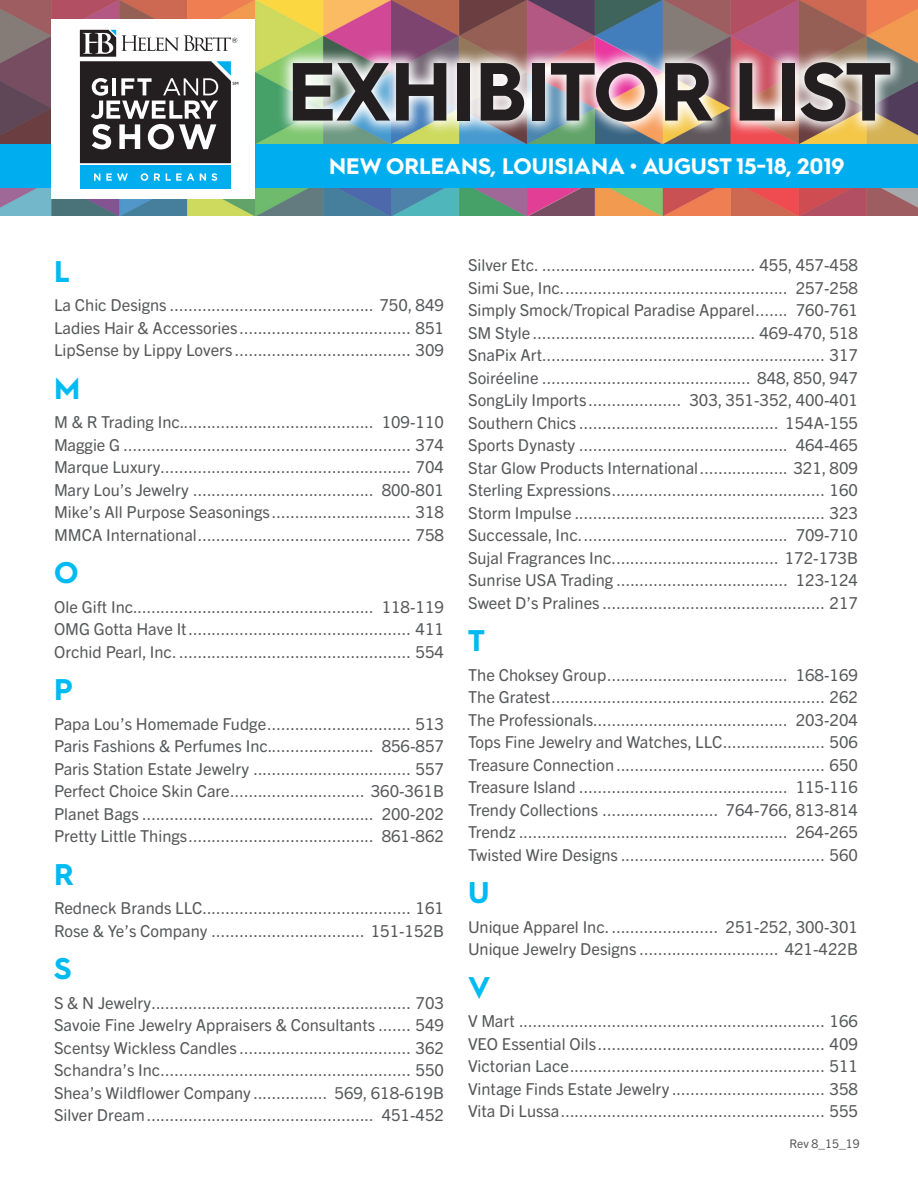
<style>
.page{position:relative;width:918px;height:1188px;background:#fff}
.page>*{position:absolute;margin:0;border:0;box-sizing:border-box;transform-origin:0 0}
.t1{font:700 82.5px "Hurme Geometric Sans 2";letter-spacing:-.01em;color:#231f20}
.t2{font:700 30px "Hurme Geometric Sans 2";color:#00baf1}
.t3{font:700 22.5px "Hurme Geometric Sans 2";color:#fff}
.t4{font:16.5px/22.5px "Trade Gothic Next SR Pro";color:#57585a;text-align:justify}
.t5{font:12px "Trade Gothic Next SR Pro";color:#57585a}
</style>
<div class="page">
<img style="left:0;top:0;width:918px;height:216px">
<img style="left:277px;top:47px;width:628px;height:90px">
<div style="left:0;top:145px;width:918px;height:43px;background:#00aeef"></div>
<div style="left:51px;top:19px;width:204px;height:180px;background:#fff"></div>
<div style="left:80px;top:165px;width:151px;height:24px;background:#00aeef"></div>
<svg style="left:94px;top:173px;width:6px;height:8px"></svg>
<svg style="left:106px;top:173px;width:22px;height:8px"></svg>
<svg style="left:141px;top:173px;width:7px;height:8px"></svg>
<svg style="left:154px;top:173px;width:6px;height:8px"></svg>
<svg style="left:166px;top:173px;width:28px;height:8px"></svg>
<svg style="left:200px;top:173px;width:6px;height:8px"></svg>
<svg style="left:212px;top:173px;width:5px;height:8px"></svg>
<svg style="left:80px;top:30px;width:158px;height:133px"></svg>
<h1 class="t1" style="left:287px;top:34px;width:606px">EXHIBITOR LIST</h1>
<h3 class="t3" style="left:329px;top:150px;width:517px">NEW ORLEANS, LOUISIANA • AUGUST 15-18, 2019</h3>
<h2 class="t2" style="left:54px;top:250px;width:17px">L</h2>
<p class="t4" style="left:54px;top:293px;width:391px">La Chic Designs ............................................ 750, 849<br>Ladies Hair &amp; Accessories ..................................... 851<br>LipSense by Lippy Lovers ...................................... 309</p>
<h2 class="t2" style="left:54px;top:367px;width:28px">M</h2>
<p class="t4" style="left:54px;top:410px;width:392px">M &amp; R Trading Inc.......................................... 109-110<br>Maggie G .............................................................. 374<br>Marque Luxury...................................................... 704<br>Mary Lou’s Jewelry ....................................... 800-801<br>Mike’s All Purpose Seasonings .............................. 318<br>MMCA International.............................................. 758</p>
<h2 class="t2" style="left:54px;top:552px;width:26px">O</h2>
<p class="t4" style="left:54px;top:594px;width:392px">Ole Gift Inc.................................................... 118-119<br>OMG Gotta Have It................................................ 411<br>Orchid Pearl, Inc. .................................................. 554</p>
<h2 class="t2" style="left:54px;top:669px;width:20px">P</h2>
<p class="t4" style="left:54px;top:711px;width:392px">Papa Lou’s Homemade Fudge............................... 513<br>Paris Fashions &amp; Perfumes Inc....................... 856-857<br>Paris Station Estate Jewelry .................................. 557<br>Perfect Choice Skin Care............................. 360-361B Planet Bags .................................................. 200-202<br>Pretty Little Things........................................ 861-862</p>
<h2 class="t2" style="left:54px;top:853px;width:21px">R</h2>
<p class="t4" style="left:54px;top:896px;width:392px">Redneck Brands LLC............................................. 161<br>Rose &amp; Ye’s Company ................................. 151-152B</p>
<h2 class="t2" style="left:54px;top:948px;width:19px">S</h2>
<p class="t4" style="left:54px;top:990px;width:392px">S &amp; N Jewelry........................................................ 703<br>Savoie Fine Jewelry Appraisers &amp; Consultants ....... 549<br>Scentsy Wickless Candles ..................................... 362<br>Schandra’s Inc...................................................... 550<br>Shea’s Wildflower Company ................ 569, 618-619B Silver Dream................................................. 451-452</p>
<p class="t4" style="left:468px;top:253px;width:392px">Silver Etc. .............................................. 455, 457-458<br>Simi Sue, Inc................................................. 257-258<br>Simply Smock/Tropical Paradise Apparel....... 760-761<br>SM Style ................................................ 469-470, 518<br>SnaPix Art............................................................. 317<br>Soiréeline ............................................. 848, 850, 947<br>SongLily Imports .................... 303, 351-352, 400-401<br>Southern Chics ........................................... 154A-155<br>Sports Dynasty ............................................. 464-465<br>Star Glow Products International................... 321, 809<br>Sterling Expressions.............................................. 160<br>Storm Impulse ...................................................... 323<br>Successale, Inc............................................. 709-710<br>Sujal Fragrances Inc.................................... 172-173B Sunrise USA Trading ..................................... 123-124<br>Sweet D’s Pralines ................................................ 217</p>
<h2 class="t2" style="left:468px;top:620px;width:18px">T</h2>
<p class="t4" style="left:468px;top:662px;width:392px">The Choksey Group....................................... 168-169<br>The Gratest........................................................... 262<br>The Professionals.......................................... 203-204<br>Tops Fine Jewelry and Watches, LLC...................... 506<br>Treasure Connection............................................. 650<br>Treasure Island ............................................. 115-116<br>Trendy Collections ......................... 764-766, 813-814<br>Trendz .......................................................... 264-265<br>Twisted Wire Designs ............................................ 560</p>
<h2 class="t2" style="left:468px;top:872px;width:23px">U</h2>
<p class="t4" style="left:468px;top:914px;width:392px">Unique Apparel Inc........................ 251-252, 300-301<br>Unique Jewelry Designs .............................. 421-422B</p>
<h2 class="t2" style="left:468px;top:966px;width:24px">V</h2>
<p class="t4" style="left:468px;top:1009px;width:391px">V Mart .................................................................. 166<br>VEO Essential Oils................................................. 409<br>Victorian Lace....................................................... 511<br>Vintage Finds Estate Jewelry ................................. 358<br>Vita Di Lussa......................................................... 555</p>
<p class="t5" style="left:790px;top:1135px;width:72px">Rev 8_15_19</p>
</div>
